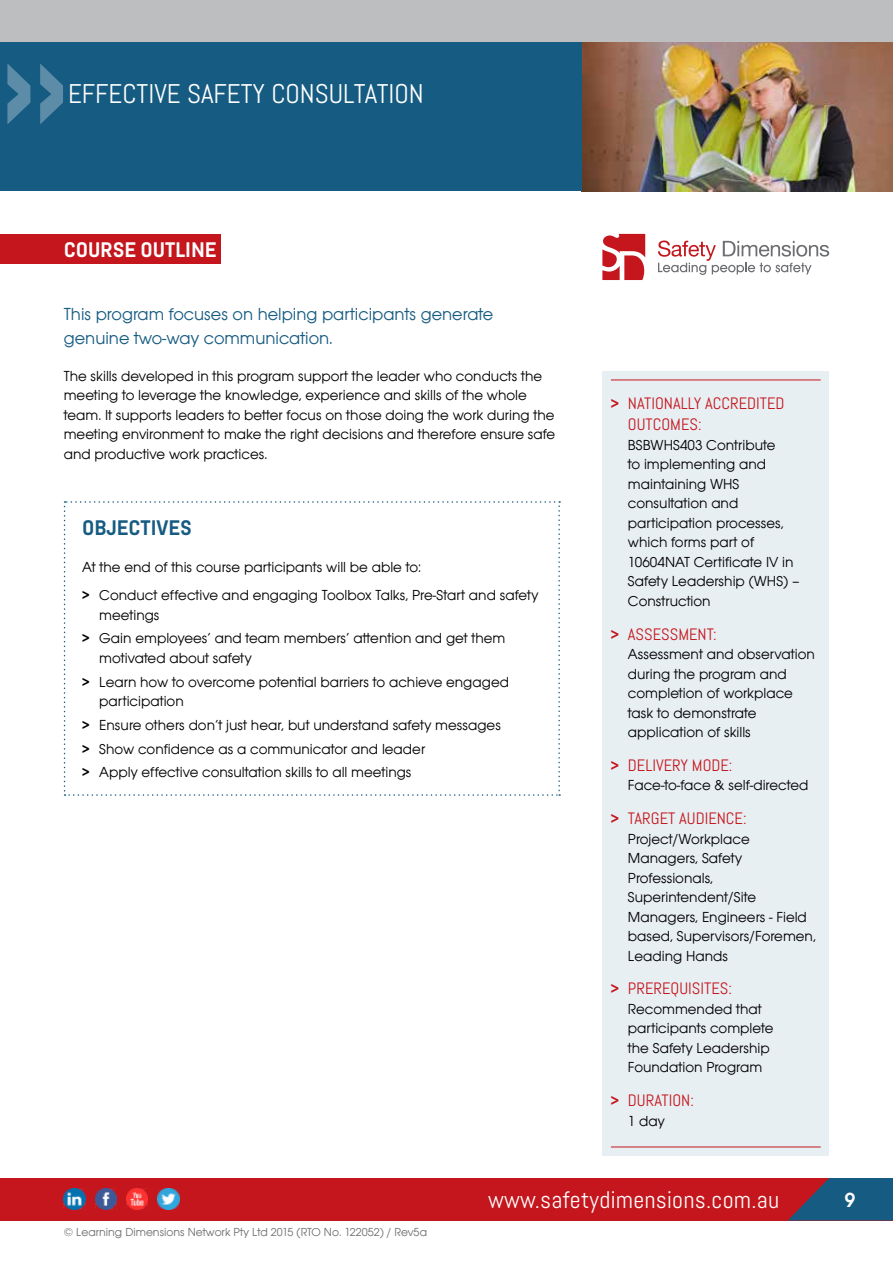
<style>
.page{position:relative;width:893px;height:1263px;background:#fff}
.page>*{position:absolute;margin:0;border:0;box-sizing:border-box;transform-origin:0 0}
.t1{font:27px "Abel Pro";color:#fff}
.t2{font:24px "Abel Pro";letter-spacing:.01em;color:#fff}
.t3{font:700 21px "Abel Pro";color:#fff}
.t4{font:700 21px "Abel Pro";color:#165b81}
.t5{font:600 21px "Avant Gar Got Itc TEE";color:#fff}
.t6{font:18px/24px "Avant Gar Got Itc TEE";color:#165b81}
.t7{font:16.5px/21px "Abel Pro";color:#c4161c}
.t8{font:15px/19.5px "Avant Gar Got Itc TEE";color:#000}
.t9{font:12px "Avant Gar Got Itc TEE";color:#6d6e71}
.s1{font-weight:600}
.s2{font-family:"Avant Gar Got Itc TEE";font-weight:600}
</style>
<div class="page">
<div style="left:0;top:0;width:893px;height:43px;background:#bcbec0"></div>
<div style="left:0;top:1178px;width:893px;height:42px;background:#c4161c"></div>
<svg style="left:788px;top:1178px;width:105px;height:42px"></svg>
<img style="left:64px;top:1188px;width:21px;height:22px">
<img style="left:95px;top:1188px;width:21px;height:22px">
<img style="left:126px;top:1188px;width:22px;height:22px">
<img style="left:158px;top:1188px;width:21px;height:22px">
<div style="left:0;top:234px;width:221px;height:30px;background:#c4161c"></div>
<svg style="left:658px;top:240px;width:171px;height:35px"></svg>
<svg style="left:602px;top:234px;width:43px;height:46px"></svg>
<svg style="left:64px;top:501px;width:496px;height:295px"></svg>
<img style="left:581px;top:43px;width:312px;height:148px">
<div style="left:0;top:43px;width:581px;height:148px;background:#165b81"></div>
<svg style="left:7px;top:63px;width:56px;height:61px"></svg>
<div style="left:602px;top:371px;width:227px;height:785px;background:#e8eff3"></div>
<hr style="left:611px;top:1146px;width:210px;height:1px;background:#c4161c">
<hr style="left:611px;top:380px;width:210px;height:1px;background:#c4161c">
<h1 class="t1" style="left:68px;top:77px;width:188px">THE EMOTIONALLY</h1>
<h1 class="t1" style="left:68px;top:77px;width:357px">EFFECTIVE SAFETY CONSULTATION</h1>
<h3 class="t3" style="left:64px;top:235px;width:154px">COURSE OUTLINE</h3>
<p class="t6" style="left:64px;top:302px;width:431px">This program focuses on helping participants generate genuine two-way communication.</p>
<p class="t8" style="left:64px;top:366px;width:493px">The skills developed in this program support the leader who conducts the meeting to leverage the knowledge, experience and skills of the whole team. It supports leaders to better focus on those doing the work during the meeting environment to make the right decisions and therefore ensure safe and productive work practices.</p>
<h3 class="t4" style="left:82px;top:514px;width:111px">OBJECTIVES</h3>
<p class="t8" style="left:82px;top:553px;width:458px;line-height:28px">At the end of this course participants will be able to:<br><span class="s1">&gt;</span> Conduct effective and engaging Toolbox Talks, Pre-Start and safety</p>
<p class="t8" style="left:82px;top:603px;width:425px;line-height:23.7px;text-indent:17px">meetings<br><span class="s1">&gt;</span> Gain employees’ and team members’ attention and get them</p>
<p class="t8" style="left:82px;top:646px;width:428px;line-height:23.7px;text-indent:17px">motivated about safety<br><span class="s1">&gt;</span> Learn how to overcome potential barriers to achieve engaged</p>
<p class="t8" style="left:82px;top:689px;width:420px;line-height:23.7px;text-indent:17px">participation<br><span class="s1">&gt;</span> Ensure others don’t just hear, but understand safety messages <span class="s1">&gt;</span> Show confidence as a communicator and leader<br><span class="s1">&gt;</span> Apply effective consultation skills to all meetings</p>
<p class="t7" style="left:628px;top:393px;width:158px;text-indent:-17px"><span class="s2">&gt;</span> NATIONALLY ACCREDITED<br>OUTCOMES:</p>
<p class="t8" style="left:628px;top:435px;width:173px">BSBWHS403 Contribute<br>to implementing and maintaining WHS consultation and participation processes, which forms part of<br>10604NAT Certificate IV in<br>Safety Leadership (WHS) –<br>Construction</p>
<p class="t7" style="left:611px;top:623px;width:107px"><span class="s2">&gt;</span> ASSESSMENT:</p>
<p class="t8" style="left:628px;top:644px;width:188px">Assessment and observation during the program and completion of workplace task to demonstrate application of skills</p>
<p class="t7" style="left:611px;top:755px;width:123px"><span class="s2">&gt;</span> DELIVERY MODE:</p>
<p class="t8" style="left:628px;top:776px;width:182px">Face-to-face &amp; self-directed</p>
<p class="t7" style="left:611px;top:808px;width:137px"><span class="s2">&gt;</span> TARGET AUDIENCE:</p>
<p class="t8" style="left:628px;top:829px;width:190px">Project/Workplace<br>Managers, Safety<br>Professionals,<br>Superintendent/Site<br>Managers, Engineers - Field based, Supervisors/Foremen,<br>Leading Hands</p>
<p class="t7" style="left:611px;top:978px;width:123px"><span class="s2">&gt;</span> PREREQUISITES:</p>
<p class="t8" style="left:628px;top:999px;width:147px">Recommended that participants complete the Safety Leadership<br>Foundation Program</p>
<p class="t7" style="left:611px;top:1090px;width:84px"><span class="s2">&gt;</span> DURATION:</p>
<p class="t8" style="left:628px;top:1111px;width:38px">1 day</p>
<p class="t9" style="left:64px;top:1225px;width:365px">© Learning Dimensions Network Pty Ltd 2015 (RTO No. 122052) / Rev5a</p>
<h2 class="t2" style="left:488px;top:1185px;width:293px">www.safetydimensions.com.au</h2>
<h3 class="t5" style="left:845px;top:1188px;width:12px">9</h3>
</div>
